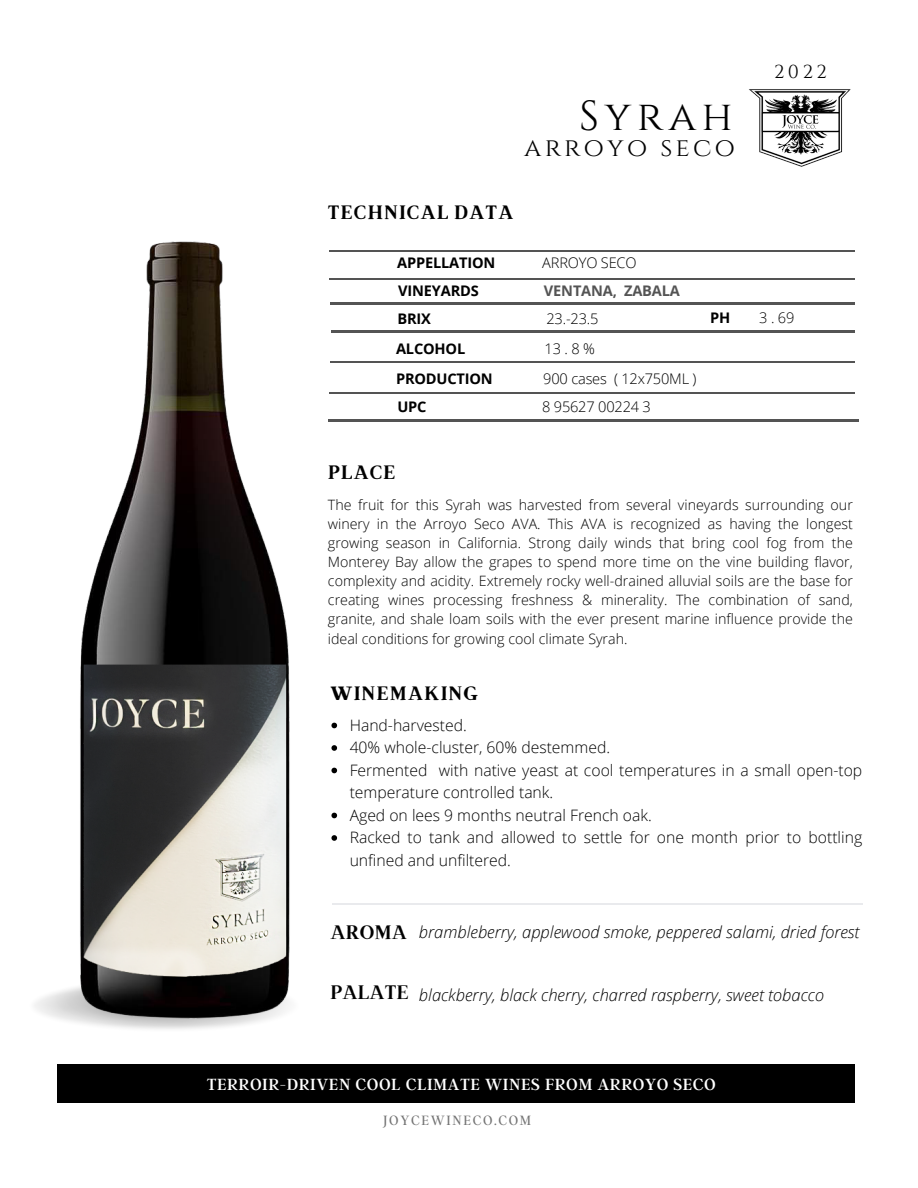
<style>
.page{position:relative;width:918px;height:1188px;background:#fff}
.page>*{position:absolute;margin:0;border:0;box-sizing:border-box;transform-origin:0 0}
.t1{font:42px "Cinzel";letter-spacing:.125em;color:#000}
.t2{font:25.95px "Cinzel";letter-spacing:.125em;color:#000}
.t3{font:700 19.5px "Brixton TC";letter-spacing:.05em;color:#000}
.t4{font:19.5px "Brixton TC";color:#000}
.t5{font:18.75px "Cinzel";color:#000}
.t6{font:18px "Argent CF";letter-spacing:.03em;color:#fff}
.t7{font:italic 300 16.5px "Open Sans";color:#000}
.t8{font:300 15.75px/22.5px "Open Sans";color:#000}
.t9{font:300 15px "Argent CF";letter-spacing:.11em;color:#737373}
.t10{font:300 14.55px "Open Sans";letter-spacing:-.01em;color:#000}
.t11{font:700 14.55px "Open Sans";letter-spacing:-.01em;color:#000}
.t12{font:700 14.55px "Open Sans";letter-spacing:-.01em;color:#545454}
.t13{font:300 14.25px/19.2px "Open Sans";color:#000;text-align:justify}
</style>
<div class="page">
<hr style="left:329px;top:250px;width:530px;height:2px;background:#545454">
<hr style="left:329px;top:278px;width:530px;height:2px;background:#545454">
<hr style="left:330px;top:303px;width:531px;height:1px;background:#545454">
<hr style="left:332px;top:331px;width:530px;height:1px;background:#545454">
<hr style="left:330px;top:361px;width:531px;height:2px;background:#545454">
<hr style="left:329px;top:392px;width:530px;height:2px;background:#545454">
<div style="left:856px;top:168px;width:54px;height:270px;background:#fff"></div>
<img style="left:749px;top:89px;width:102px;height:78px">
<hr style="left:332px;top:904px;width:530px;height:1px;background:#e9eaed">
<div style="left:57px;top:1064px;width:797px;height:39px;background:#000"></div>
<hr style="left:328px;top:420px;width:531px;height:1px;background:#545454">
<img style="left:55px;top:241px;width:241px;height:784px">
<svg style="left:331px;top:723px;width:6px;height:5px"></svg>
<svg style="left:331px;top:745px;width:6px;height:6px"></svg>
<svg style="left:331px;top:768px;width:6px;height:5px"></svg>
<svg style="left:331px;top:813px;width:6px;height:5px"></svg>
<svg style="left:331px;top:835px;width:6px;height:6px"></svg>
<p class="t1" style="left:579px;top:89px;width:155px">SYRAH</p>
<p class="t2" style="left:524px;top:130px;width:212px">ARROYO SECO</p>
<p class="t3" style="left:328px;top:206px;width:187px">TECHNICAL DATA</p>
<h1 class="t11" style="left:397px;top:252px;width:100px">APPELLATION</h1>
<h1 class="t10" style="left:542px;top:252px;width:96px">ARROYO SECO</h1>
<h4 class="t11" style="left:398px;top:280px;width:82px">VINEYARDS</h4>
<h4 class="t12" style="left:544px;top:280px;width:138px">VENTANA, ZABALA</h4>
<p class="t5" style="left:774px;top:60px;width:54px">2022</p>
<h2 class="t11" style="left:397px;top:309px;width:35px">BRIX</h2>
<h2 class="t10" style="left:546px;top:309px;width:54px">23.-23.5</h2>
<p class="t11" style="left:396px;top:338px;width:71px">ALCOHOL</p>
<p class="t10" style="left:545px;top:338px;width:52px">13.8%</p>
<p class="t11" style="left:396px;top:368px;width:98px">PRODUCTION</p>
<p class="t10" style="left:543px;top:368px;width:155px">900 cases ( 12x750ML )</p>
<h5 class="t11" style="left:397px;top:397px;width:31px">UPC</h5>
<h5 class="t10" style="left:542px;top:397px;width:110px">8 95627 00224 3</h5>
<p class="t11" style="left:710px;top:308px;width:22px">PH</p>
<p class="t10" style="left:759px;top:308px;width:37px">3.69</p>
<p class="t3" style="left:328px;top:466px;width:69px">PLACE</p>
<p class="t13" style="left:328px;top:495px;width:527px">The fruit for this Syrah was harvested from several vineyards surrounding our winery in the Arroyo Seco AVA. This AVA is recognized as having the longest growing season in California. Strong daily winds that bring cool fog from the Monterey Bay allow the grapes to spend more time on the vine building flavor, complexity and acidity. Extremely rocky well-drained alluvial soils are the base for creating wines processing freshness &amp; minerality. The combination of sand, granite, and shale loam soils with the ever present marine influence provide the ideal conditions for growing cool climate Syrah.</p>
<h2 class="t3" style="left:330px;top:687px;width:150px">WINEMAKING</h2>
<p class="t8" style="left:350px;top:713px;width:119px">Hand-harvested.</p>
<p class="t8" style="left:350px;top:736px;width:262px">40% whole-cluster, 60% destemmed.</p>
<h6 class="t8" style="left:350px;top:758px;width:514px">Fermented with native yeast at cool temperatures in a small open-top temperature controlled tank.</h6>
<h3 class="t8" style="left:350px;top:803px;width:304px">Aged on lees 9 months neutral French oak.</h3>
<h3 class="t8" style="left:350px;top:826px;width:514px">Racked to tank and allowed to settle for one month prior to bottling unfined and unfiltered.</h3>
<h2 class="t4" style="left:330px;top:925px;width:79px">AROMA</h2>
<h6 class="t7" style="left:419px;top:921px;width:442px">brambleberry, applewood smoke, peppered salami, dried forest</h6>
<p class="t4" style="left:330px;top:985px;width:80px">PALATE</p>
<p class="t7" style="left:419px;top:984px;width:407px">blackberry, black cherry, charred raspberry, sweet tobacco</p>
<h3 class="t6" style="left:207px;top:1073px;width:511px">TERROIR-DRIVEN COOL CLIMATE WINES FROM ARROYO SECO</h3>
<p class="t9" style="left:383px;top:1110px;width:149px">JOYCEWINECO.COM</p>
</div>
